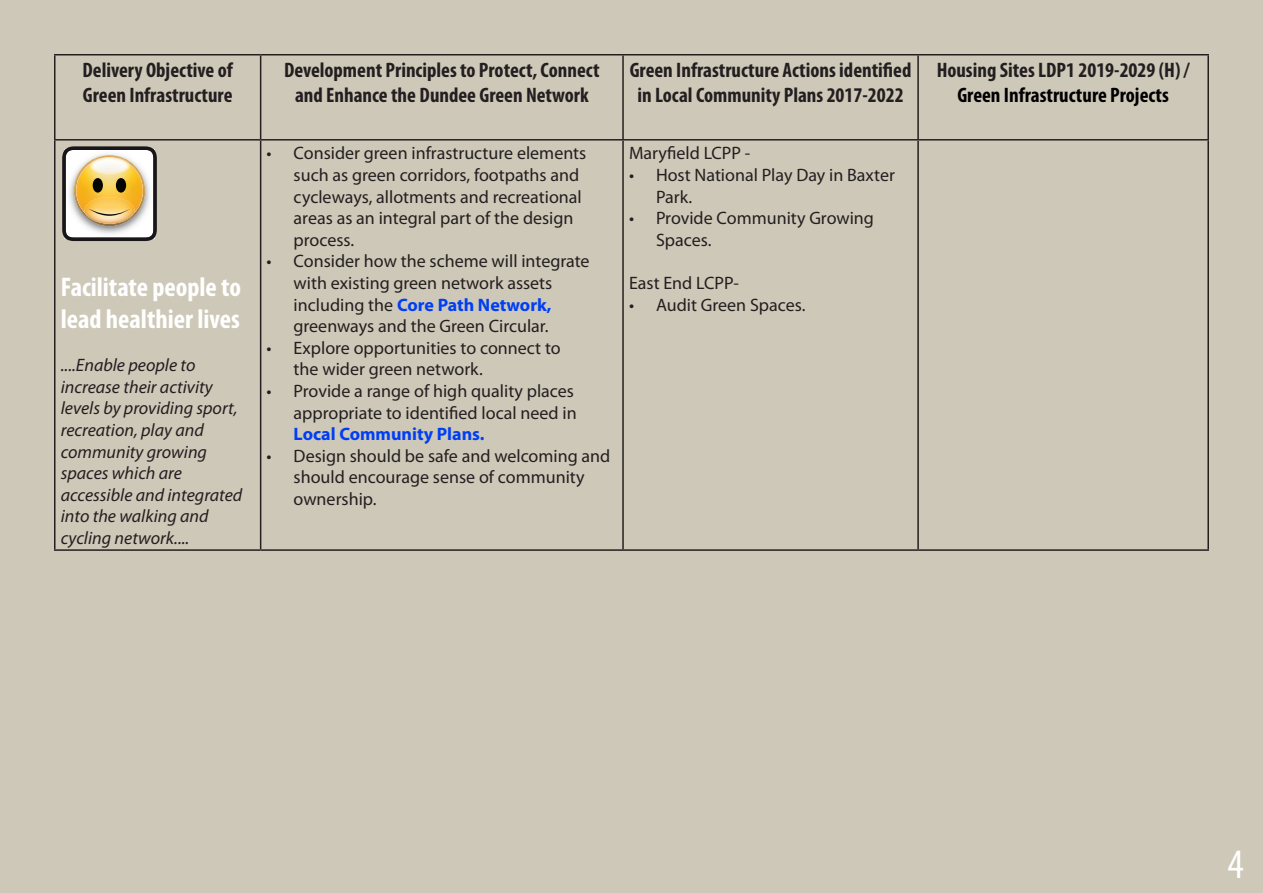
<style>
.page{position:relative;width:1263px;height:893px;background:#cec8b8}
.page>*{position:absolute;margin:0;border:0;box-sizing:border-box;transform-origin:0 0}
.t1{font:condensed 42px "Myriad Pro";color:#fff}
.t2{font:700 condensed 27px/32.4px "Myriad Pro";color:#fff}
.t3{font:700 condensed 21px/25.2px "Myriad Pro";color:#231f20;text-align:center}
.t4{font:700 condensed 21px "Myriad Pro";color:#000}
.t5{font:18px/21.6px "Myriad Pro";color:#231f20}
.t6{font:italic 18px/21.6px "Myriad Pro";color:#231f20}
.t7{font:700 18px "Myriad Pro";color:#003ef4}
.s1{font-weight:400;color:#231f20}
</style>
<div class="page">
<hr style="left:54px;top:54px;width:207px;height:2px;background:#231f20">
<hr style="left:54px;top:56px;width:2px;height:83px;background:#231f20">
<hr style="left:261px;top:54px;width:362px;height:2px;background:#231f20">
<hr style="left:260px;top:56px;width:1px;height:83px;background:#231f20">
<hr style="left:623px;top:54px;width:295px;height:2px;background:#231f20">
<hr style="left:622px;top:56px;width:2px;height:83px;background:#231f20">
<hr style="left:918px;top:54px;width:291px;height:2px;background:#231f20">
<hr style="left:917px;top:56px;width:2px;height:83px;background:#231f20">
<hr style="left:1207px;top:56px;width:2px;height:83px;background:#231f20">
<hr style="left:54px;top:139px;width:207px;height:2px;background:#231f20">
<hr style="left:54px;top:141px;width:2px;height:408px;background:#231f20">
<hr style="left:261px;top:139px;width:362px;height:2px;background:#231f20">
<hr style="left:260px;top:141px;width:1px;height:408px;background:#231f20">
<hr style="left:623px;top:139px;width:295px;height:2px;background:#231f20">
<hr style="left:622px;top:141px;width:2px;height:408px;background:#231f20">
<hr style="left:918px;top:139px;width:291px;height:2px;background:#231f20">
<hr style="left:917px;top:141px;width:2px;height:408px;background:#231f20">
<hr style="left:1207px;top:141px;width:2px;height:408px;background:#231f20">
<hr style="left:54px;top:549px;width:207px;height:2px;background:#231f20">
<hr style="left:261px;top:549px;width:362px;height:2px;background:#231f20">
<hr style="left:623px;top:549px;width:295px;height:2px;background:#231f20">
<hr style="left:918px;top:549px;width:291px;height:2px;background:#231f20">
<svg style="left:62px;top:146px;width:95px;height:95px;background:#cfbd95"></svg>
<div style="left:93px;top:178px;width:10px;height:15px;background:#050604;border-radius:50%"></div>
<div style="left:116px;top:178px;width:10px;height:15px;background:#050604;border-radius:50%"></div>
<p class="t3" style="left:83px;top:56px;width:152px">Delivery Objective of</p>
<p class="t3" style="left:83px;top:82px;width:151px">Green Infrastructure</p>
<p class="t2" style="left:61px;top:270px;width:182px">Facilitate people to lead healthier lives</p>
<p class="t6" style="left:61px;top:354px;width:136px">....Enable people to</p>
<p class="t6" style="left:61px;top:376px;width:178px">increase their activity levels by providing sport, recreation, play and</p>
<p class="t6" style="left:61px;top:441px;width:148px">community growing spaces which are</p>
<p class="t6" style="left:61px;top:484px;width:183px">accessible and integrated into the walking and</p>
<p class="t6" style="left:61px;top:527px;width:130px">cycling network....</p>
<p class="t3" style="left:284px;top:56px;width:317px">Development Principles to Protect, Connect</p>
<p class="t3" style="left:295px;top:82px;width:295px">and Enhance the Dundee Green Network</p>
<p class="t5" style="left:294px;top:142px;width:294px;text-indent:-27px">• Consider green infrastructure elements such as green corridors, footpaths and</p>
<p class="t5" style="left:294px;top:185px;width:290px">cycleways, allotments and recreational areas as an integral part of the design</p>
<p class="t5" style="left:294px;top:229px;width:62px">process.</p>
<p class="t5" style="left:267px;top:250px;width:324px;text-align:center">• Consider how the scheme will integrate with existing green network assets</p>
<p class="t7" style="left:294px;top:293px;width:259px"><span class="s1">including the</span> Core Path Network,</p>
<p class="t5" style="left:294px;top:315px;width:256px">greenways and the Green Circular.</p>
<p class="t5" style="left:267px;top:337px;width:296px">• Explore opportunities to connect to</p>
<p class="t5" style="left:294px;top:358px;width:191px">the wider green network.</p>
<p class="t5" style="left:267px;top:380px;width:309px">• Provide a range of high quality places</p>
<p class="t5" style="left:294px;top:401px;width:284px">appropriate to identified local need in</p>
<p class="t7" style="left:294px;top:422px;width:192px">Local Community Plans.</p>
<p class="t5" style="left:294px;top:445px;width:318px;text-indent:-27px">• Design should be safe and welcoming and should encourage sense of community ownership.</p>
<p class="t3" style="left:630px;top:56px;width:283px">Green Infrastructure Actions identified in Local Community Plans 2017-2022</p>
<p class="t3" style="left:937px;top:56px;width:254px">Housing Sites LDP1 2019-2029 (H) /</p>
<p class="t4" style="left:957px;top:82px;width:213px">Green Infrastructure Projects</p>
<p class="t5" style="left:629px;top:142px;width:123px">Maryfield LCPP -</p>
<p class="t5" style="left:656px;top:164px;width:240px;text-indent:-27px">• Host National Play Day in Baxter<br>Park.</p>
<p class="t5" style="left:656px;top:207px;width:219px;text-indent:-27px">• Provide Community Growing<br>Spaces.</p>
<p class="t5" style="left:629px;top:272px;width:111px">East End LCPP-</p>
<p class="t5" style="left:629px;top:293px;width:178px">• Audit Green Spaces.</p>
<p class="t1" style="left:1227px;top:839px;width:18px">4</p>
</div>
